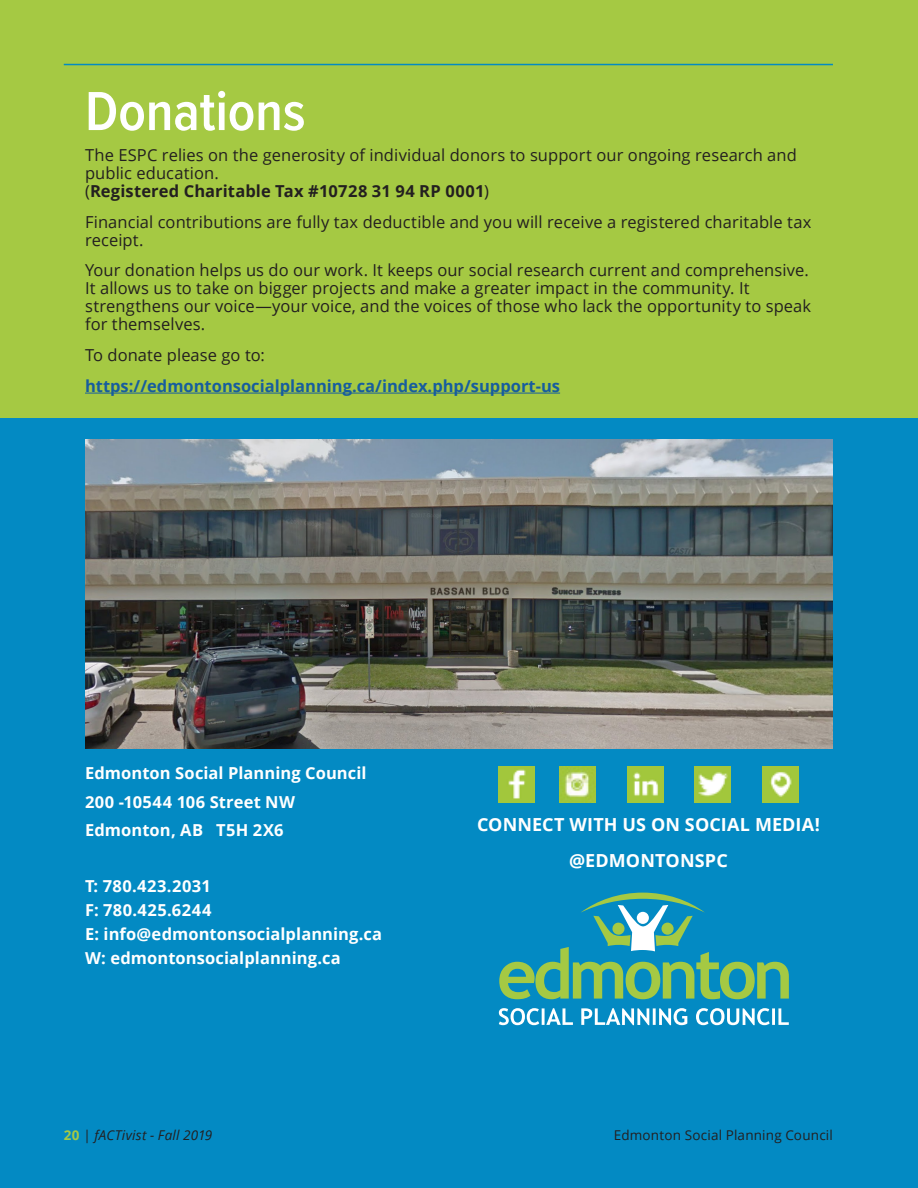
<style>
.page{position:relative;width:918px;height:1188px;background:#fff}
.page>*{position:absolute;margin:0;border:0;box-sizing:border-box;transform-origin:0 0}
.body_text_left{font:600 57px "Proxima Nova Cond";letter-spacing:-.005em;color:#fff}
.Author{font:700 18px "Open Sans";letter-spacing:.005em;color:#fff}
.body_text_left-2{font:16.5px/18px "Open Sans";letter-spacing:.005em;color:#231f20}
.Paragraph{font:700 16.5px/24px "Open Sans";letter-spacing:.005em;color:#fff}
.body_text_left-3{font:700 16.5px "Open Sans";color:#175d9e}
.t1{font:13.5px "Open Sans";letter-spacing:.015em;color:#231f20}
.t2{font:italic 13.5px "Open Sans";letter-spacing:.02em;color:#231f20}
.s1{font-weight:700}
.s2{font-weight:700;font-style:normal;color:#a5c943}
</style>
<div class="page">
<div style="left:0;top:0;width:918px;height:614px;background:#a5c943"></div>
<div style="left:0;top:419px;width:918px;height:769px;background:#038ac3"></div>
<img style="left:85px;top:439px;width:748px;height:310px">
<hr style="left:64px;top:64px;width:769px;height:1px;background:#038ac3">
<hr style="left:85px;top:393px;width:475px;height:1px;background:#175d9e">
<img style="left:499px;top:767px;width:36px;height:36px">
<img style="left:560px;top:767px;width:36px;height:36px">
<img style="left:627px;top:767px;width:36px;height:36px">
<img style="left:695px;top:767px;width:36px;height:36px">
<img style="left:762px;top:767px;width:36px;height:36px">
<svg style="left:499px;top:893px;width:290px;height:106px"></svg>
<svg style="left:499px;top:1008px;width:290px;height:17px"></svg>
<p class="body_text_left" style="left:85px;top:69px;width:222px">Donations</p>
<p class="body_text_left-2" style="left:85px;top:145px;width:713px">The ESPC relies on the generosity of individual donors to support our ongoing research and public education.<br>(<span class="s1">Registered Charitable Tax #10728 31 94 RP 0001</span>)</p>
<p class="body_text_left-2" style="left:85px;top:212px;width:728px">Financial contributions are fully tax deductible and you will receive a registered charitable tax receipt.</p>
<p class="body_text_left-2" style="left:85px;top:261px;width:728px">Your donation helps us do our work. It keeps our social research current and comprehensive.<br>It allows us to take on bigger projects and make a greater impact in the community. It strengthens our voice—your voice, and the voices of those who lack the opportunity to speak for themselves.</p>
<p class="body_text_left-2" style="left:85px;top:346px;width:181px">To donate please go to:</p>
<p class="body_text_left-3" style="left:85px;top:374px;width:477px">https://edmontonsocialplanning.ca/index.php/support-us</p>
<p class="Paragraph" style="left:85px;top:761px;width:283px">Edmonton Social Planning Council</p>
<p class="Paragraph" style="left:85px;top:789px;width:212px">200 -10544 106 Street NW</p>
<p class="Paragraph" style="left:85px;top:817px;width:200px">Edmonton, AB T5H 2X6</p>
<p class="Paragraph" style="left:85px;top:874px;width:299px">T: 780.423.2031<br>F: 780.425.6244<br>E: info@edmontonsocialplanning.ca<br>W: edmontonsocialplanning.ca</p>
<p class="Author" style="left:477px;top:812px;width:344px">CONNECT WITH US ON SOCIAL MEDIA!</p>
<p class="Author" style="left:569px;top:847px;width:160px">@EDMONTONSPC</p>
<p class="t2" style="left:64px;top:1126px;width:150px"><span class="s2">20</span> | fACTivist - Fall 2019</p>
<p class="t1" style="left:614px;top:1126px;width:221px">Edmonton Social Planning Council</p>
</div>
